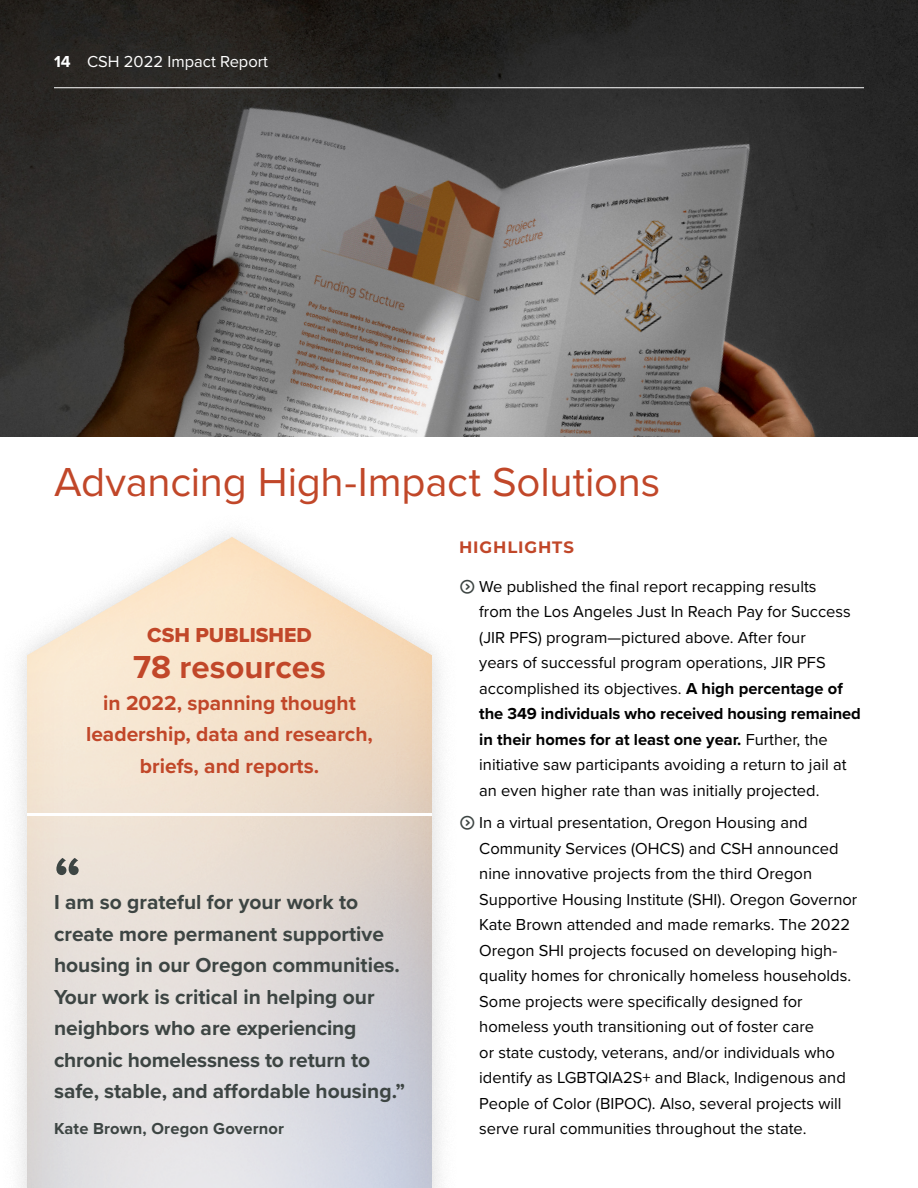
<style>
.page{position:relative;width:918px;height:1188px;background:#fff}
.page>*{position:absolute;margin:0;border:0;box-sizing:border-box;transform-origin:0 0}
.t1{font:700 60px "Proxima Nova";color:#3d4543}
.H1___Regular_Section_Title{font:42px "Proxima Nova";letter-spacing:-.005em;color:#c14729}
.Stat___XL_Copy{font:700 33px "Proxima Nova";color:#c14729}
.Pull_Quote{font:700 21px/31.5px "Proxima Nova";color:#3d4543}
.t2{font:700 21px/31.5px "Proxima Nova";color:#c14729;text-align:center}
.Stat___Overline{font:21px "Proxima Nova Extrabld";color:#c14729}
.Bullets_-_L1_-_Gray{font:16.5px/25.5px "Proxima Nova";color:#000}
.Acknowledgements_CTAs{font:700 16.5px "Proxima Nova";letter-spacing:.01em;color:#3d4543}
.t3{font:16.5px "Proxima Nova";color:#fff}
.H4___Section_Sub-Header{font:700 16.5px "Montserrat";letter-spacing:.055em;color:#c14729}
.s1{font-weight:700}
.s2{font-family:"Phosphor";color:#3d4543}
</style>
<div class="page">
<img style="left:0;top:0;width:918px;height:436px">
<div style="left:5px;top:514px;width:449px;height:674px;background:#ff9e18;opacity:.11"></div>
<hr style="left:27px;top:813px;width:405px;height:3px;background:#fff">
<hr style="left:54px;top:87px;width:810px;height:1px;background:#fff">
<p class="t3" style="left:54px;top:49px;width:216px"><span class="s1">14</span> CSH 2022 Impact Report</p>
<h1 class="H1___Regular_Section_Title" style="left:54px;top:451px;width:608px">Advancing High-Impact Solutions</h1>
<p class="Stat___Overline" style="left:147px;top:619px;width:166px">CSH PUBLISHED</p>
<p class="Stat___XL_Copy" style="left:133px;top:642px;width:194px">78 resources</p>
<p class="t2" style="left:86px;top:686px;width:288px">in 2022, spanning thought leadership, data and research, briefs, and reports.</p>
<p class="t1" style="left:54px;top:834px;width:29px">“</p>
<p class="Pull_Quote" style="left:54px;top:886px;width:352px">I am so grateful for your work to create more permanent supportive housing in our Oregon communities.<br>Your work is critical in helping our neighbors who are experiencing chronic homelessness to return to safe, stable, and affordable housing.”</p>
<p class="Acknowledgements_CTAs" style="left:54px;top:1116px;width:232px">Kate Brown, Oregon Governor</p>
<h4 class="H4___Section_Sub-Header" style="left:459px;top:536px;width:117px">HIGHLIGHTS</h4>
<p class="Bullets_-_L1_-_Gray" style="left:479px;top:573px;width:383px;text-indent:-20px"><span class="s2">؍</span> We published the final report recapping results<br>from the Los Angeles Just In Reach Pay for Success (JIR PFS) program—pictured above. After four<br>years of successful program operations, JIR PFS accomplished its objectives. <span class="s1">A high percentage of the 349 individuals who received housing remained in their homes for at least one year.</span> Further, the initiative saw participants avoiding a return to jail at an even higher rate than was initially projected.</p>
<p class="Bullets_-_L1_-_Gray" style="left:479px;top:809px;width:380px;text-indent:-20px"><span class="s2">؍</span> In a virtual presentation, Oregon Housing and Community Services (OHCS) and CSH announced nine innovative projects from the third Oregon Supportive Housing Institute (SHI). Oregon Governor Kate Brown attended and made remarks. The 2022<br>Oregon SHI projects focused on developing high&shy;quality homes for chronically homeless households.<br>Some projects were specifically designed for homeless youth transitioning out of foster care<br>or state custody, veterans, and/or individuals who identify as LGBTQIA2S+ and Black, Indigenous and People of Color (BIPOC). Also, several projects will serve rural communities throughout the state.</p>
</div>
